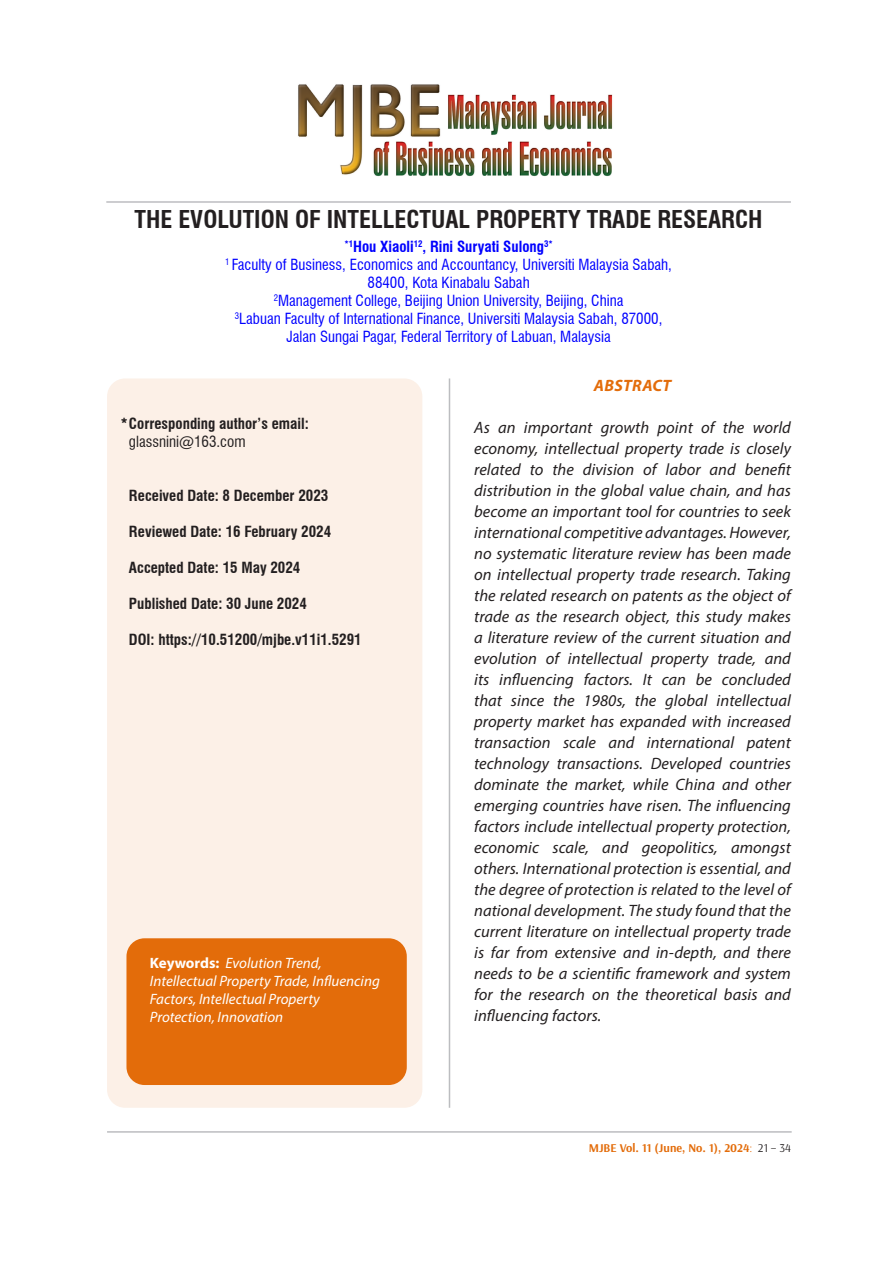
<style>
.page{position:relative;width:893px;height:1263px;background:#fff}
.page>*{position:absolute;margin:0;border:0;box-sizing:border-box;transform-origin:0 0}
.t1{font:700 condensed 24px "Swiss 721 BT";color:#231f20}
.t2{font:italic 16.5px/21px "Myriad Pro";letter-spacing:.005em;color:#231f20;text-align:justify}
.Heading_3{font:italic 700 16.5px "Myriad Pro";letter-spacing:.02em;color:#e36c0a}
.t3{font:condensed 15px "Swiss 721 BT";color:#00f}
.t4{font:700 condensed 15px "Swiss 721 BT";color:#231f20}
.t5{font:italic 15px/18px "Myriad Pro";color:#fff}
.t6{font:700 condensed 15px "Swiss 721 BT";color:#00f}
.t7{font:condensed 15px "Swiss 721 BT";color:#231f20}
.t8{font:700 12px "Arsenal";color:#e36c0a}
.s1{font-weight:700;font-style:normal}
.s2{font-weight:400}
.s3{font-weight:400;color:#231f20}
</style>
<div class="page">
<hr style="left:106px;top:201px;width:685px;height:2px;background:#bcbdc0">
<hr style="left:107px;top:1131px;width:685px;height:2px;background:#bcbdc0">
<div style="left:107px;top:378px;width:315px;height:730px;background:#fcf0e7;border-radius:18px"></div>
<div style="left:126px;top:938px;width:281px;height:147px;background:#e36c0a;border-radius:18px"></div>
<hr style="left:449px;top:378px;width:1px;height:730px;background:#bcbdc0">
<img style="left:298px;top:84px;width:315px;height:93px">
<p class="t1" style="left:135px;top:205px;width:630px">THE EVOLUTION OF INTELLECTUAL PROPERTY TRADE RESEARCH</p>
<p class="t6" style="left:344px;top:237px;width:210px"><sup>*1</sup>Hou Xiaoli<sup>12</sup>, Rini Suryati Sulong<sup>3*</sup></p>
<p class="t3" style="left:225px;top:255px;width:448px"><sup>1</sup> Faculty of Business, Economics and Accountancy, Universiti Malaysia Sabah,</p>
<p class="t3" style="left:367px;top:273px;width:164px">88400, Kota Kinabalu Sabah</p>
<p class="t3" style="left:274px;top:291px;width:351px"><sup>2</sup>Management College, Beijing Union University, Beijing, China</p>
<p class="t3" style="left:235px;top:309px;width:429px"><sup>3</sup>Labuan Faculty of International Finance, Universiti Malaysia Sabah, 87000,</p>
<p class="t3" style="left:287px;top:327px;width:326px">Jalan Sungai Pagar, Federal Territory of Labuan, Malaysia</p>
<p class="t4" style="left:120px;top:414px;width:190px">*Corresponding author’s email:</p>
<p class="t7" style="left:129px;top:432px;width:118px">glassnini@163.com</p>
<p class="t4" style="left:129px;top:486px;width:201px">Received Date: 8 December 2023</p>
<p class="t4" style="left:129px;top:522px;width:204px">Reviewed Date: 16 February 2024</p>
<p class="t4" style="left:129px;top:558px;width:173px">Accepted Date: 15 May 2024</p>
<p class="t4" style="left:129px;top:594px;width:179px">Published Date: 30 June 2024</p>
<p class="t4" style="left:129px;top:630px;width:234px">DOI: https://10.51200/mjbe.v11i1.5291</p>
<p class="t5" style="left:150px;top:954px;width:232px"><span class="s1">Keywords:</span> Evolution Trend,<br>Intellectual Property Trade, Influencing<br>Factors, Intellectual Property<br>Protection, Innovation</p>
<p class="Heading_3" style="left:594px;top:375px;width:79px">ABSTRACT</p>
<p class="t2" style="left:474px;top:417px;width:318px">As an important growth point of the world economy, intellectual property trade is closely related to the division of labor and benefit distribution in the global value chain, and has become an important tool for countries to seek international competitive advantages. However, no systematic literature review has been made on intellectual property trade research. Taking the related research on patents as the object of trade as the research object, this study makes a literature review of the current situation and evolution of intellectual property trade, and its influencing factors. It can be concluded that since the 1980s, the global intellectual property market has expanded with increased transaction scale and international patent technology transactions. Developed countries dominate the market, while China and other emerging countries have risen. The influencing factors include intellectual property protection, economic scale, and geopolitics, amongst others. International protection is essential, and the degree of protection is related to the level of national development. The study found that the current literature on intellectual property trade is far from extensive and in-depth, and there needs to be a scientific framework and system for the research on the theoretical basis and influencing factors.</p>
<p class="t8" style="left:589px;top:1141px;width:204px">MJBE Vol. 11 (June, No. 1), 2024<span class="s2">:</span> <span class="s3">21 – 34</span></p>
</div>
